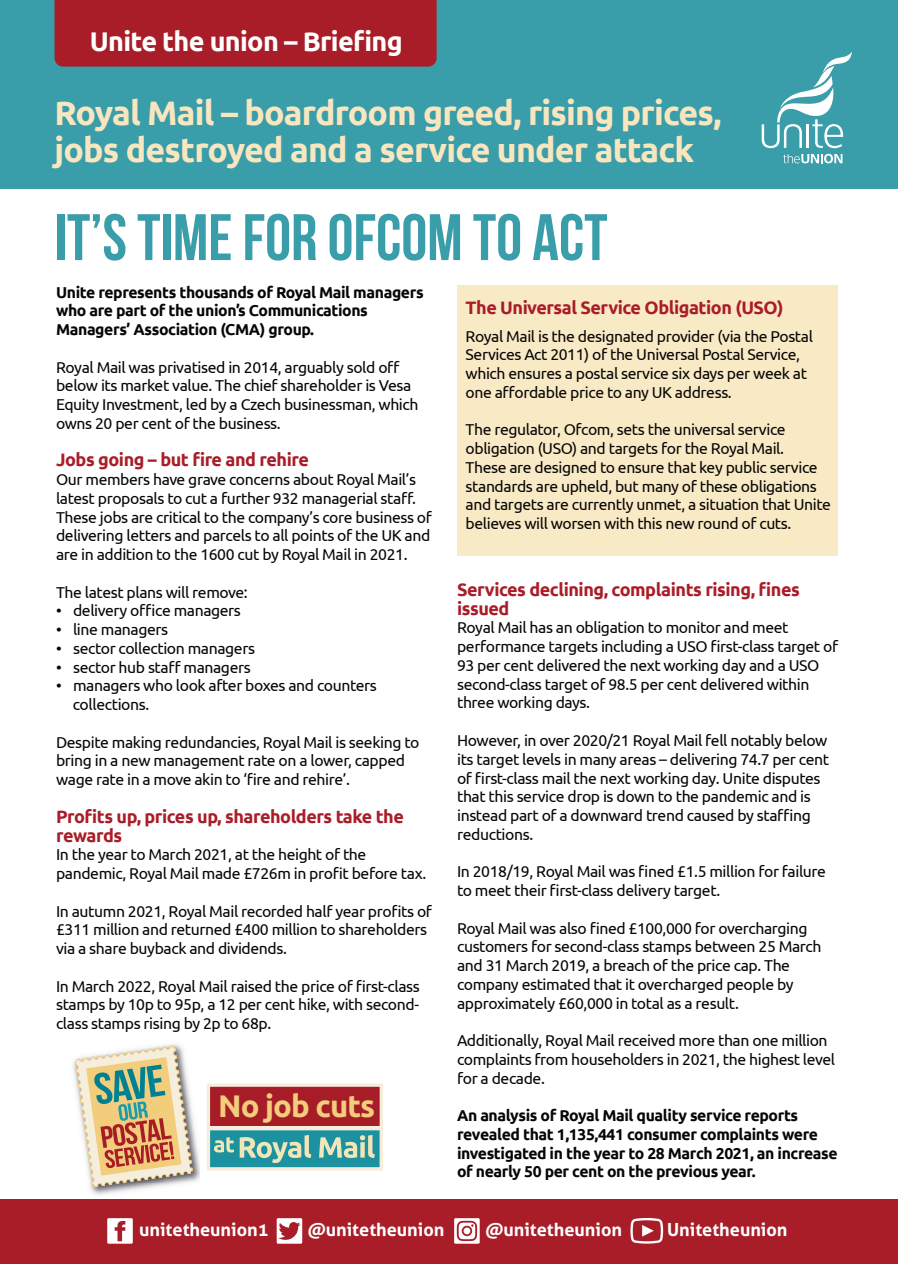
<style>
.page{position:relative;width:898px;height:1264px;background:#fff}
.page>*{position:absolute;margin:0;border:0;box-sizing:border-box;transform-origin:0 0}
.t1{font:65.55px "Bebas Neue";color:#3a9daa}
.t2{font:700 33.9px/36.8px "Ubuntu";letter-spacing:-.025em;color:#f8e6bf}
.t3{font:700 31.05px "Ubuntu";letter-spacing:-.03em;color:#f2cd7c}
.t4{font:700 27px "Ubuntu";letter-spacing:-.025em;color:#fff}
.t5{font:700 18px/18.8px "Ubuntu";letter-spacing:-.025em;color:#a91d28}
.t6{font:700 18px "Aller";color:#fff}
.t7{font:15.75px/18.8px "Ubuntu";letter-spacing:-.025em;color:#080505}
.t8{font:700 15.75px/18.8px "Ubuntu";letter-spacing:-.025em;color:#080505}
</style>
<div class="page">
<img style="left:73px;top:1044px;width:127px;height:151px">
<svg style="left:75px;top:1045px;width:118px;height:142px;background:#d0bfa0"></svg>
<svg style="left:207px;top:1083px;width:176px;height:87px;background:#907677"></svg>
<div style="left:457px;top:285px;width:380px;height:270px;background:#f9eac6"></div>
<div style="left:0;top:1199px;width:897px;height:64px;background:#a91d28"></div>
<svg style="left:277px;top:1218px;width:25px;height:25px"></svg>
<svg style="left:107px;top:1218px;width:26px;height:25px"></svg>
<svg style="left:454px;top:1218px;width:25px;height:25px"></svg>
<svg style="left:630px;top:1218px;width:33px;height:25px"></svg>
<div style="left:0;top:0;width:897px;height:188px;background:#3a9daa"></div>
<svg style="left:783px;top:154px;width:59px;height:9px"></svg>
<svg style="left:761px;top:53px;width:90px;height:95px"></svg>
<div style="left:55px;top:0;width:381px;height:67px;background:#a91d28"></div>
<p class="t4" style="left:90px;top:25px;width:314px">Unite the union – Briefing</p>
<p class="t2" style="left:55px;top:94px;width:668px">Royal Mail – boardroom greed, rising prices, jobs destroyed and a service under attack</p>
<p class="t1" style="left:55px;top:199px;width:554px">IT’S TIME FOR OFCOM TO ACT</p>
<p class="t8" style="left:56px;top:282px;width:369px">Unite represents thousands of Royal Mail managers who are part of the union’s Communications<br>Managers’ Association (CMA) group.</p>
<p class="t7" style="left:56px;top:357px;width:364px">Royal Mail was privatised in 2014, arguably sold off below its market value. The chief shareholder is Vesa Equity Investment, led by a Czech businessman, which owns 20 per cent of the business.</p>
<p class="t5" style="left:56px;top:450px;width:254px">Jobs going – but fire and rehire</p>
<p class="t7" style="left:56px;top:470px;width:377px">Our members have grave concerns about Royal Mail’s latest proposals to cut a further 932 managerial staff.<br>These jobs are critical to the company’s core business of delivering letters and parcels to all points of the UK and are in addition to the 1600 cut by Royal Mail in 2021.</p>
<p class="t7" style="left:56px;top:582px;width:193px">The latest plans will remove:</p>
<p class="t7" style="left:56px;top:601px;width:186px">• delivery office managers</p>
<p class="t7" style="left:56px;top:620px;width:114px">• line managers</p>
<p class="t7" style="left:56px;top:638px;width:200px">• sector collection managers</p>
<p class="t7" style="left:56px;top:657px;width:196px">• sector hub staff managers</p>
<p class="t7" style="left:73px;top:676px;width:305px;text-indent:-17px">• managers who look after boxes and counters collections.</p>
<p class="t7" style="left:56px;top:732px;width:365px">Despite making redundancies, Royal Mail is seeking to bring in a new management rate on a lower, capped wage rate in a move akin to ‘fire and rehire’.</p>
<p class="t5" style="left:56px;top:806px;width:349px">Profits up, prices up, shareholders take the rewards</p>
<p class="t7" style="left:56px;top:845px;width:372px">In the year to March 2021, at the height of the pandemic, Royal Mail made £726m in profit before tax.</p>
<p class="t7" style="left:56px;top:901px;width:377px">In autumn 2021, Royal Mail recorded half year profits of £311 million and returned £400 million to shareholders via a share buyback and dividends.</p>
<p class="t7" style="left:56px;top:976px;width:365px;text-align:justify">In March 2022, Royal Mail raised the price of first-class stamps by 10p to 95p, a 12 per cent hike, with second&shy;class stamps rising by 2p to 68p.</p>
<p class="t3" style="left:218px;top:1087px;width:159px">No job cuts</p>
<p class="t5" style="left:465px;top:298px;width:319px">The Universal Service Obligation (USO)</p>
<p class="t7" style="left:465px;top:326px;width:349px">Royal Mail is the designated provider (via the Postal Services Act 2011) of the Universal Postal Service, which ensures a postal service six days per week at one affordable price to any UK address.</p>
<p class="t7" style="left:465px;top:420px;width:367px">The regulator, Ofcom, sets the universal service obligation (USO) and targets for the Royal Mail.<br>These are designed to ensure that key public service standards are upheld, but many of these obligations and targets are currently unmet, a situation that Unite believes will worsen with this new round of cuts.</p>
<p class="t5" style="left:457px;top:580px;width:344px">Services declining, complaints rising, fines issued</p>
<p class="t7" style="left:457px;top:618px;width:382px">Royal Mail has an obligation to monitor and meet performance targets including a USO first-class target of 93 per cent delivered the next working day and a USO second-class target of 98.5 per cent delivered within three working days.</p>
<p class="t7" style="left:457px;top:730px;width:373px">However, in over 2020/21 Royal Mail fell notably below its target levels in many areas – delivering 74.7 per cent of first-class mail the next working day. Unite disputes that this service drop is down to the pandemic and is instead part of a downward trend caused by staffing reductions.</p>
<p class="t7" style="left:457px;top:862px;width:370px">In 2018/19, Royal Mail was fined £1.5 million for failure to meet their first-class delivery target.</p>
<p class="t7" style="left:457px;top:918px;width:366px">Royal Mail was also fined £100,000 for overcharging customers for second-class stamps between 25 March and 31 March 2019, a breach of the price cap. The company estimated that it overcharged people by approximately £60,000 in total as a result.</p>
<p class="t7" style="left:457px;top:1030px;width:379px">Additionally, Royal Mail received more than one million complaints from householders in 2021, the highest level for a decade.</p>
<p class="t8" style="left:457px;top:1105px;width:382px">An analysis of Royal Mail quality service reports revealed that 1,135,441 consumer complaints were investigated in the year to 28 March 2021, an increase of nearly 50 per cent on the previous year.</p>
<p class="t6" style="left:139px;top:1218px;width:131px">unitetheunion1</p>
<p class="t6" style="left:308px;top:1218px;width:138px">@unitetheunion</p>
<p class="t6" style="left:485px;top:1218px;width:138px">@unitetheunion</p>
<p class="t6" style="left:667px;top:1218px;width:122px">Unitetheunion</p>
</div>
